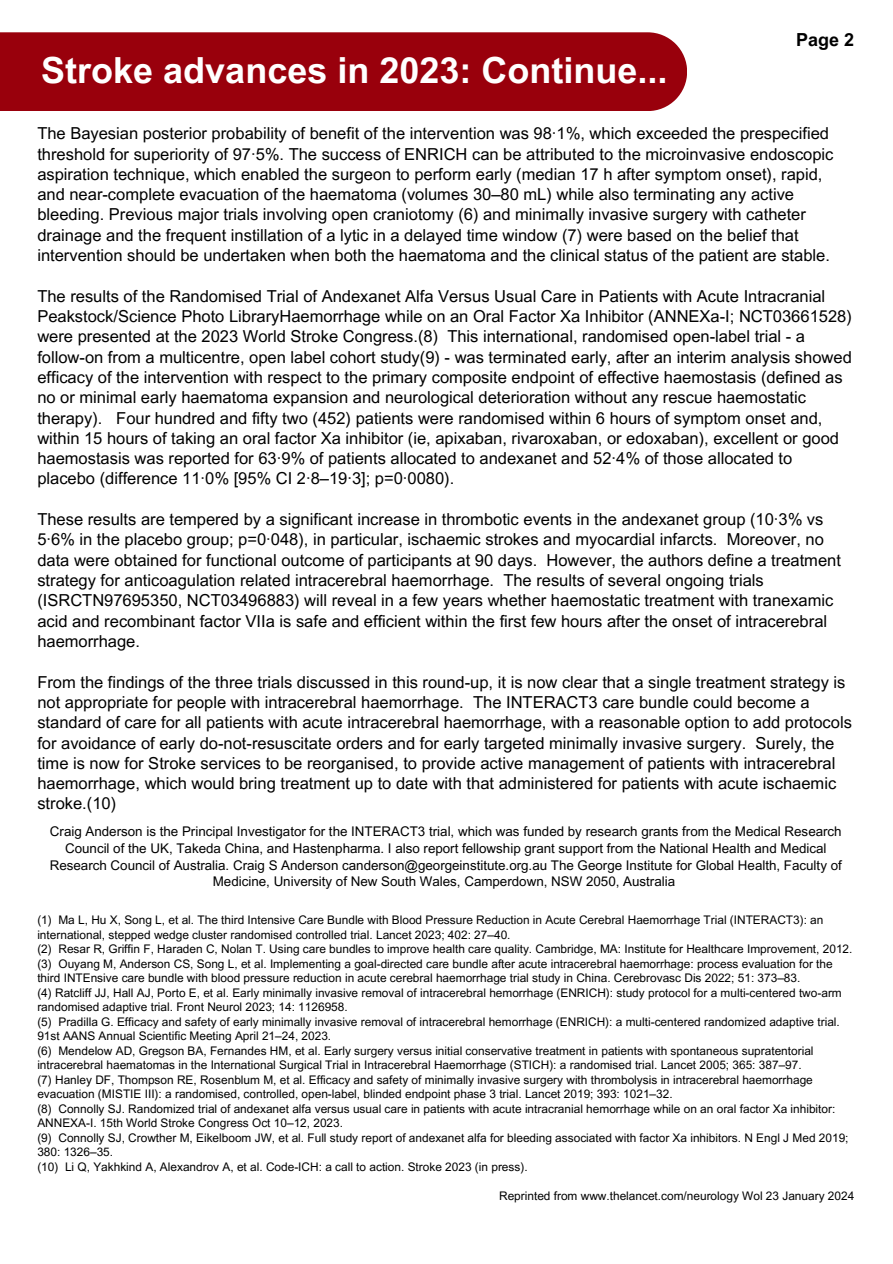
<style>
.page{position:relative;width:893px;height:1264px;background:#fff}
.page>*{position:absolute;margin:0;border:0;box-sizing:border-box;transform-origin:0 0}
.t1{font:700 36px "Arial MT Pro";color:#fff}
.t2{font:700 18px "Arial MT Pro";color:#000}
.t3{font:16.5px/20.2px "Arial MT Pro";color:#000}
.t4{font:13.35px/16.6px "Arial MT Pro";color:#000;text-align:center}
.t5{font:11.85px/14.5px "Arial MT Pro";color:#000}
</style>
<div class="page">
<div style="left:0;top:32px;width:687px;height:79px;background:#99000c"></div>
<h2 class="t1" style="left:41px;top:57px;width:627px">Stroke advances in 2023: Continue...</h2>
<h1 class="t2" style="left:796px;top:33px;width:59px">Page 2</h1>
<h3 class="t3" style="left:37px;top:125px;width:797px">The Bayesian posterior probability of benefit of the intervention was 98·1%, which exceeded the prespecified threshold for superiority of 97·5%. The success of ENRICH can be attributed to the microinvasive endoscopic aspiration technique, which enabled the surgeon to perform early (median 17 h after symptom onset), rapid, and near-complete evacuation of the haematoma (volumes 30–80 mL) while also terminating any active bleeding. Previous major trials involving open craniotomy (6) and minimally invasive surgery with catheter drainage and the frequent instillation of a lytic in a delayed time window (7) were based on the belief that intervention should be undertaken when both the haematoma and the clinical status of the patient are stable.</h3>
<h3 class="t3" style="left:37px;top:288px;width:815px">The results of the Randomised Trial of Andexanet Alfa Versus Usual Care in Patients with Acute Intracranial Peakstock/Science Photo LibraryHaemorrhage while on an Oral Factor Xa Inhibitor (ANNEXa-I; NCT03661528) were presented at the 2023 World Stroke Congress.(8) This international, randomised open-label trial - a follow-on from a multicentre, open label cohort study(9) - was terminated early, after an interim analysis showed efficacy of the intervention with respect to the primary composite endpoint of effective haemostasis (defined as no or minimal early haematoma expansion and neurological deterioration without any rescue haemostatic therapy). Four hundred and fifty two (452) patients were randomised within 6 hours of symptom onset and, within 15 hours of taking an oral factor Xa inhibitor (ie, apixaban, rivaroxaban, or edoxaban), excellent or good haemostasis was reported for 63·9% of patients allocated to andexanet and 52·4% of those allocated to placebo (difference 11·0% [95% CI 2·8–19·3]; p=0·0080).</h3>
<h3 class="t3" style="left:37px;top:511px;width:805px">These results are tempered by a significant increase in thrombotic events in the andexanet group (10·3% vs 5·6% in the placebo group; p=0·048), in particular, ischaemic strokes and myocardial infarcts. Moreover, no data were obtained for functional outcome of participants at 90 days. However, the authors define a treatment strategy for anticoagulation related intracerebral haemorrhage. The results of several ongoing trials (ISRCTN97695350, NCT03496883) will reveal in a few years whether haemostatic treatment with tranexamic acid and recombinant factor VIIa is safe and efficient within the first few hours after the onset of intracerebral haemorrhage.</h3>
<h3 class="t3" style="left:37px;top:673px;width:816px">From the findings of the three trials discussed in this round-up, it is now clear that a single treatment strategy is not appropriate for people with intracerebral haemorrhage. The INTERACT3 care bundle could become a standard of care for all patients with acute intracerebral haemorrhage, with a reasonable option to add protocols for avoidance of early do-not-resuscitate orders and for early targeted minimally invasive surgery. Surely, the time is now for Stroke services to be reorganised, to provide active management of patients with intracerebral haemorrhage, which would bring treatment up to date with that administered for patients with acute ischaemic stroke.(10)</h3>
<h4 class="t4" style="left:50px;top:825px;width:793px">Craig Anderson is the Principal Investigator for the INTERACT3 trial, which was funded by research grants from the Medical Research Council of the UK, Takeda China, and Hastenpharma. I also report fellowship grant support from the National Health and Medical Research Council of Australia. Craig S Anderson canderson@georgeinstitute.org.au The George Institute for Global Health, Faculty of Medicine, University of New South Wales, Camperdown, NSW 2050, Australia</h4>
<p class="t5" style="left:37px;top:914px;width:787px">(1) Ma L, Hu X, Song L, et al. The third Intensive Care Bundle with Blood Pressure Reduction in Acute Cerebral Haemorrhage Trial (INTERACT3): an</p>
<p class="t5" style="left:37px;top:928px;width:816px">international, stepped wedge cluster randomised controlled trial. Lancet 2023; 402: 27–40.<br>(2) Resar R, Griffin F, Haraden C, Nolan T. Using care bundles to improve health care quality. Cambridge, MA: Institute for Healthcare Improvement, 2012.</p>
<p class="t5" style="left:37px;top:957px;width:16px">(3)</p>
<p class="t5" style="left:37px;top:957px;width:805px;text-indent:21px">Ouyang M, Anderson CS, Song L, et al. Implementing a goal-directed care bundle after acute intracerebral haemorrhage: process evaluation for the third INTEnsive care bundle with blood pressure reduction in acute cerebral haemorrhage trial study in China. Cerebrovasc Dis 2022; 51: 373–83.<br>(4) Ratcliff JJ, Hall AJ, Porto E, et al. Early minimally invasive removal of intracerebral hemorrhage (ENRICH): study protocol for a multi-centered two-arm randomised adaptive trial. Front Neurol 2023; 14: 1126958.</p>
<p class="t5" style="left:37px;top:1015px;width:16px">(5)</p>
<p class="t5" style="left:37px;top:1015px;width:804px;text-indent:21px">Pradilla G. Efficacy and safety of early minimally invasive removal of intracerebral hemorrhage (ENRICH): a multi-centered randomized adaptive trial.<br>91st AANS Annual Scientific Meeting April 21–24, 2023.<br>(6)</p>
<p class="t5" style="left:37px;top:1044px;width:777px;text-indent:21px">Mendelow AD, Gregson BA, Fernandes HM, et al. Early surgery versus initial conservative treatment in patients with spontaneous supratentorial intracerebral haematomas in the International Surgical Trial in Intracerebral Haemorrhage (STICH): a randomised trial. Lancet 2005; 365: 387–97. (7) Hanley DF, Thompson RE, Rosenblum M, et al. Efficacy and safety of minimally invasive surgery with thrombolysis in intracerebral haemorrhage evacuation (MISTIE III): a randomised, controlled, open-label, blinded endpoint phase 3 trial. Lancet 2019; 393: 1021–32.</p>
<p class="t5" style="left:37px;top:1102px;width:16px">(8)</p>
<p class="t5" style="left:37px;top:1102px;width:799px;text-indent:21px">Connolly SJ. Randomized trial of andexanet alfa versus usual care in patients with acute intracranial hemorrhage while on an oral factor Xa inhibitor:<br>ANNEXA-I. 15th World Stroke Congress Oct 10–12, 2023.<br>(9)</p>
<p class="t5" style="left:37px;top:1131px;width:812px;text-indent:21px">Connolly SJ, Crowther M, Eikelboom JW, et al. Full study report of andexanet alfa for bleeding associated with factor Xa inhibitors. N Engl J Med 2019;<br>380: 1326–35.<br>(10)</p>
<p class="t5" style="left:65px;top:1160px;width:464px">Li Q, Yakhkind A, Alexandrov A, et al. Code-ICH: a call to action. Stroke 2023 (in press).</p>
<p class="t5" style="left:499px;top:1189px;width:356px">Reprinted from www.thelancet.com/neurology Wol 23 January 2024</p>
</div>
